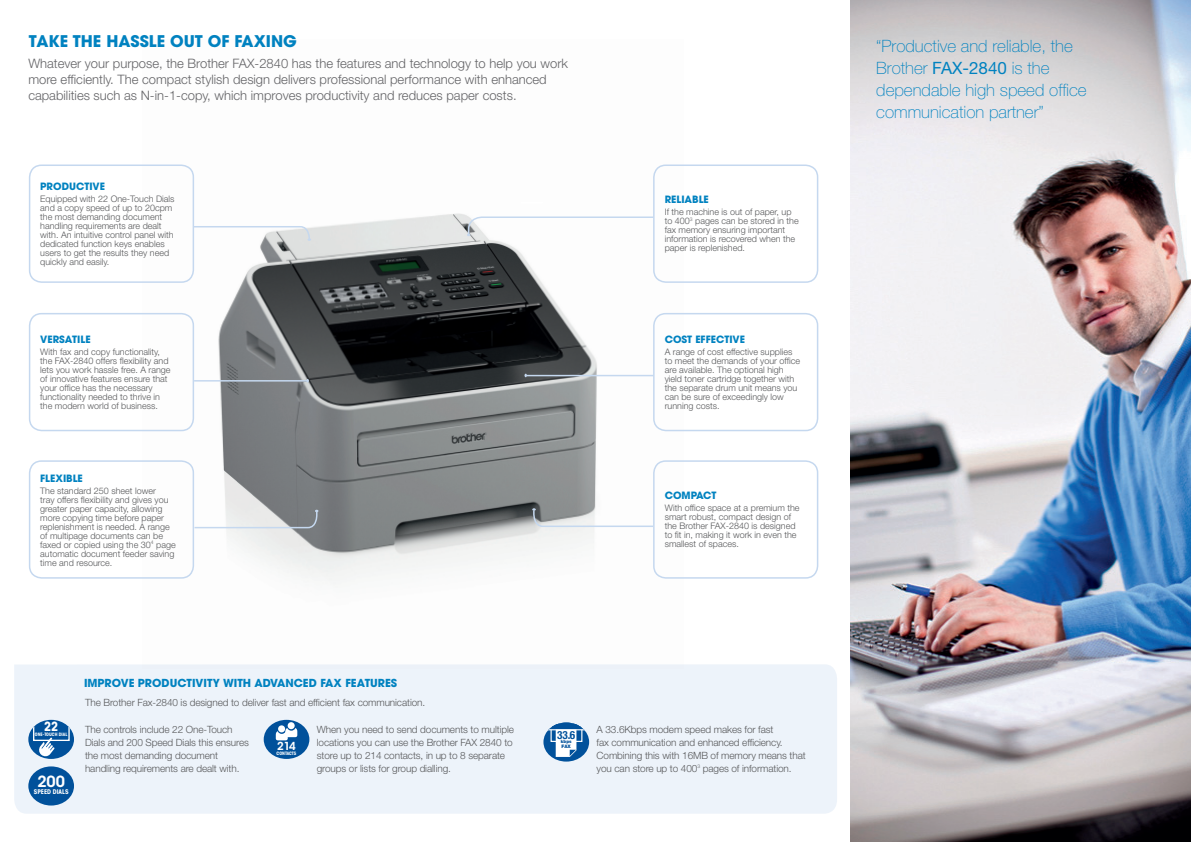
<style>
.page{position:relative;width:1191px;height:842px;background:#fff}
.page>*{position:absolute;margin:0;border:0;box-sizing:border-box;transform-origin:0 0}
.t1{font:100 17px/22px "Helvetica Neue LT Std";color:#0082c0}
.t2{font:700 16px "ITC Avant Garde Std";color:#0082c0}
.t3{font:600 15.3px "ITC Avant Garde Std";color:#fff}
.t4{font:300 13px/16px "Helvetica Neue LT Std";color:#636366}
.t5{font:700 condensed 12.6px "ITC Avant Garde Std";color:#fff}
.t6{font:700 condensed 11.3px "Helvetica Neue LT Pro";color:#01519b}
.t7{font:700 11px "ITC Avant Garde Std";color:#0082c0}
.t8{font:600 11px "ITC Avant Garde Std";color:#fff}
.t9{font:300 10px/13px "Helvetica Neue LT Std";letter-spacing:-.01em;color:#57585a}
.t10{font:700 10px "ITC Avant Garde Std";color:#0082c0}
.t11{font:300 9px/9px "Helvetica Neue LT Std";color:#57585a}
.t12{font:700 condensed 6.4px "ITC Avant Garde Std";color:#fff}
.t13{font:900 4.7px "Helvetica Neue LT Pro";color:#01519b;scale:.95 1}
.t14{font:700 condensed 4.6px "ITC Avant Garde Std";color:#fff}
.t15{font:900 4.5px "Helvetica Neue LT Pro";color:#01519b;scale:.95 1}
.s1{font-weight:400}
</style>
<div class="page">
<img style="left:143px;top:167px;width:540px;height:417px">
<img style="left:851px;top:0;width:340px;height:842px">
<hr style="left:521px;top:202px;width:21px;height:2px;background:#fff">
<svg style="left:194px;top:225px;width:117px;height:16px"></svg>
<svg style="left:194px;top:510px;width:124px;height:19px"></svg>
<svg style="left:532px;top:508px;width:121px;height:20px"></svg>
<hr style="left:527px;top:375px;width:126px;height:1px;background:#c5d8ef">
<hr style="left:194px;top:380px;width:113px;height:2px;background:#c5d8ef">
<svg style="left:467px;top:216px;width:186px;height:20px"></svg>
<div style="left:14px;top:664px;width:823px;height:150px;background:#edf3fa"></div>
<div style="left:29px;top:164px;width:165px;height:119px;border:2px solid #c5d8ef;border-radius:12px"></div>
<div style="left:653px;top:164px;width:165px;height:119px;border:2px solid #c5d8ef;border-radius:12px"></div>
<div style="left:653px;top:313px;width:165px;height:118px;border:2px solid #c5d8ef;border-radius:12px"></div>
<div style="left:653px;top:460px;width:165px;height:119px;border:2px solid #c5d8ef;border-radius:12px"></div>
<div style="left:29px;top:313px;width:165px;height:118px;border:2px solid #c5d8ef;border-radius:12px"></div>
<div style="left:29px;top:460px;width:165px;height:119px;border:2px solid #c5d8ef;border-radius:12px"></div>
<div style="left:28px;top:720px;width:46px;height:39px;background:#01519b;border-radius:50%"></div>
<svg style="left:32px;top:725px;width:38px;height:32px"></svg>
<div style="left:28px;top:766px;width:46px;height:39px;background:#01519b;border-radius:50%"></div>
<div style="left:264px;top:720px;width:45px;height:39px;background:#01519b;border-radius:50%"></div>
<svg style="left:278px;top:725px;width:7px;height:7px"></svg>
<div style="left:288px;top:722px;width:7px;height:7px;background:#fff;border-radius:50%"></div>
<svg style="left:275px;top:728px;width:22px;height:12px"></svg>
<div style="left:543px;top:722px;width:46px;height:39px;background:#01519b;border-radius:50%"></div>
<svg style="left:544px;top:722px;width:43px;height:35px"></svg>
<p class="t2" style="left:29px;top:30px;width:269px">TAKE THE HASSLE OUT OF FAXING</p>
<p class="t4" style="left:28px;top:55px;width:541px">Whatever your purpose, the Brother FAX-2840 has the features and technology to help you work more efficiently. The compact stylish design delivers professional performance with enhanced capabilities such as N-in-1-copy, which improves productivity and reduces paper costs.</p>
<p class="t10" style="left:40px;top:180px;width:66px">PRODUCTIVE</p>
<p class="t11" style="left:40px;top:194px;width:136px">Equipped with 22 One-Touch Dials and a copy speed of up to 20cpm the most demanding document handling requirements are dealt with. An intuitive control panel with dedicated function keys enables users to get the results they need quickly and easily.</p>
<p class="t10" style="left:40px;top:332px;width:52px">VERSATILE</p>
<p class="t11" style="left:40px;top:347px;width:132px">With fax and copy functionality, the FAX-2840 offers flexibility and lets you work hassle free. A range of innovative features ensure that your office has the necessary functionality needed to thrive in the modern world of business.</p>
<p class="t10" style="left:40px;top:472px;width:44px">FLEXIBLE</p>
<p class="t11" style="left:40px;top:486px;width:137px">The standard 250 sheet lower<br>tray offers flexibility and gives you greater paper capacity, allowing more copying time before paper replenishment is needed. A range of multipage documents can be faxed or copied using the 30<sup>4</sup> page automatic document feeder saving time and resource.</p>
<p class="t7" style="left:84px;top:675px;width:315px">IMPROVE PRODUCTIVITY WITH ADVANCED FAX FEATURES</p>
<p class="t10" style="left:664px;top:193px;width:46px">RELIABLE</p>
<p class="t11" style="left:664px;top:207px;width:135px">If the machine is out of paper, up to 400<sup>3</sup> pages can be stored in the fax memory ensuring important information is recovered when the paper is replenished.</p>
<p class="t10" style="left:664px;top:332px;width:82px">COST EFFECTIVE</p>
<p class="t11" style="left:664px;top:347px;width:137px">A range of cost effective supplies to meet the demands of your office are available. The optional high yield toner cartridge together with the separate drum unit means you can be sure of exceedingly low running costs.</p>
<p class="t10" style="left:664px;top:489px;width:53px">COMPACT</p>
<p class="t11" style="left:664px;top:503px;width:136px">With office space at a premium the smart robust, compact design of the Brother FAX-2840 is designed to fit in, making it work in even the smallest of spaces.</p>
<p class="t5" style="left:44px;top:719px;width:16px">22</p>
<p class="t14" style="left:35px;top:732px;width:34px">ONE-TOUCH DIAL</p>
<p class="t3" style="left:37px;top:772px;width:29px">200</p>
<p class="t12" style="left:34px;top:788px;width:36px">SPEED DIALS</p>
<p class="t9" style="left:85px;top:696px;width:342px">The Brother Fax-2840 is designed to deliver fast and efficient fax communication.</p>
<p class="t9" style="left:85px;top:723px;width:165px">The controls include 22 One-Touch Dials and 200 Speed Dials this ensures the most demanding document handling requirements are dealt with.</p>
<p class="t9" style="left:596px;top:722px;width:211px">A 33.6Kbps modem speed makes for fast<br>fax communication and enhanced efficiency.<br>Combining this with 16MB of memory means that you can store up to 400<sup>3</sup> pages of information.</p>
<p class="t9" style="left:317px;top:722px;width:199px">When you need to send documents to multiple locations you can use the Brother FAX 2840 to store up to 214 contacts, in up to 8 separate groups or lists for group dialling.</p>
<p class="t6" style="left:557px;top:728px;width:20px">33.6</p>
<p class="t15" style="left:561px;top:738px;width:13px">kbps</p>
<p class="t13" style="left:561px;top:744px;width:11px">FAX</p>
<p class="t8" style="left:277px;top:739px;width:20px">214</p>
<p class="t14" style="left:277px;top:750px;width:21px">CONTACTS</p>
<p class="t1" style="left:876px;top:35px;width:212px">“Productive and reliable, the<br>Brother <span class="s1">FAX-2840</span> is the dependable high speed office communication partner”</p>
</div>
